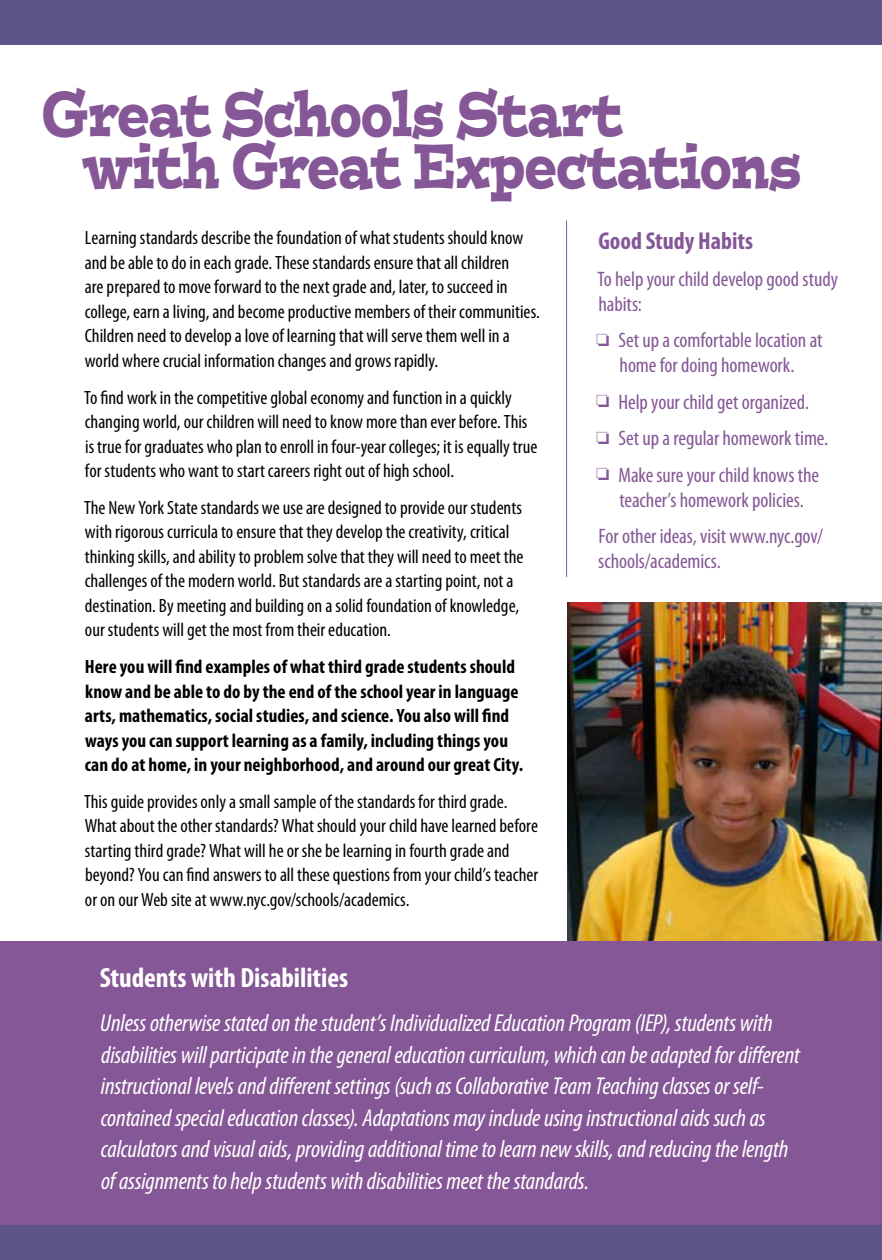
<style>
.page{position:relative;width:882px;height:1260px;background:#fff}
.page>*{position:absolute;margin:0;border:0;box-sizing:border-box;transform-origin:0 0}
.t1{font:63px/52.5px "Postino Std";letter-spacing:-.015em;color:#855796;scale:.7 1}
.t2{font:700 condensed 28px "Myriad Pro";color:#fff}
.t3{font:italic condensed 24.5px/31.5px "Myriad Pro";letter-spacing:-.005em;color:#fff}
.t4{font:700 condensed 24.5px "Myriad Pro";color:#855796}
.t5{font:condensed 21px/36.8px "Myriad Pro";letter-spacing:-.005em;color:#855796}
.t6{font:condensed 19.25px/24.5px "Myriad Pro";color:#000}
.t7{font:700 condensed 19.25px/24.5px "Myriad Pro";letter-spacing:.005em;color:#000}
</style>
<div class="page">
<div style="left:0;top:0;width:882px;height:44px;background:#5d5587"></div>
<div style="left:0;top:1218px;width:882px;height:42px;background:#5d5587"></div>
<img style="left:567px;top:603px;width:315px;height:338px">
<hr style="left:566px;top:220px;width:1px;height:357px;background:#855796">
<div style="left:0;top:941px;width:882px;height:284px;background:#855796"></div>
<h1 class="t1" style="left:84px;top:86px;width:1027px;text-indent:-43px">Great Schools Start<br>with Great Expectations</h1>
<p class="t6" style="left:85px;top:225px;width:457px">Learning standards describe the foundation of what students should know and be able to do in each grade. These standards ensure that all children<br>are prepared to move forward to the next grade and, later, to succeed in college, earn a living, and become productive members of their communities.<br>Children need to develop a love of learning that will serve them well in a world where crucial information changes and grows rapidly.</p>
<p class="t6" style="left:84px;top:385px;width:455px">To find work in the competitive global economy and function in a quickly changing world, our children will need to know more than ever before. This is true for graduates who plan to enroll in four-year colleges; it is equally true for students who want to start careers right out of high school.</p>
<p class="t6" style="left:84px;top:495px;width:441px">The New York State standards we use are designed to provide our students with rigorous curricula to ensure that they develop the creativity, critical thinking skills, and ability to problem solve that they will need to meet the challenges of the modern world. But standards are a starting point, not a destination. By meeting and building on a solid foundation of knowledge, our students will get the most from their education.</p>
<p class="t7" style="left:85px;top:654px;width:440px">Here you will find examples of what third grade students should know and be able to do by the end of the school year in language arts, mathematics, social studies, and science. You also will find ways you can support learning as a family, including things you can do at home, in your neighborhood, and around our great City.</p>
<p class="t6" style="left:84px;top:789px;width:456px">This guide provides only a small sample of the standards for third grade.<br>What about the other standards? What should your child have learned before starting third grade? What will he or she be learning in fourth grade and beyond? You can find answers to all these questions from your child’s teacher or on our Web site at www.nyc.gov/schools/academics.</p>
<p class="t4" style="left:598px;top:226px;width:156px">Good Study Habits</p>
<p class="t5" style="left:597px;top:267px;width:242px;line-height:24.5px">To help your child develop good study habits:</p>
<p class="t5" style="left:596px;top:328px;width:228px;line-height:24.5px;text-align:center">❏ Set up a comfortable location at home for doing homework.</p>
<p class="t5" style="left:596px;top:383px;width:234px">❏ Help your child get organized.<br>❏ Set up a regular homework time. ❏ Make sure your child knows the</p>
<p class="t5" style="left:598px;top:481px;width:226px;text-align:center">teacher’s homework policies.<br>For other ideas, visit www.nyc.gov/</p>
<p class="t5" style="left:598px;top:542px;width:124px">schools/academics.</p>
<h2 class="t2" style="left:100px;top:961px;width:250px">Students with Disabilities</h2>
<p class="t3" style="left:100px;top:1007px;width:701px">Unless otherwise stated on the student’s Individualized Education Program (IEP), students with disabilities will participate in the general education curriculum, which can be adapted for different instructional levels and different settings (such as Collaborative Team Teaching classes or self&shy;contained special education classes). Adaptations may include using instructional aids such as calculators and visual aids, providing additional time to learn new skills, and reducing the length of assignments to help students with disabilities meet the standards.</p>
</div>
